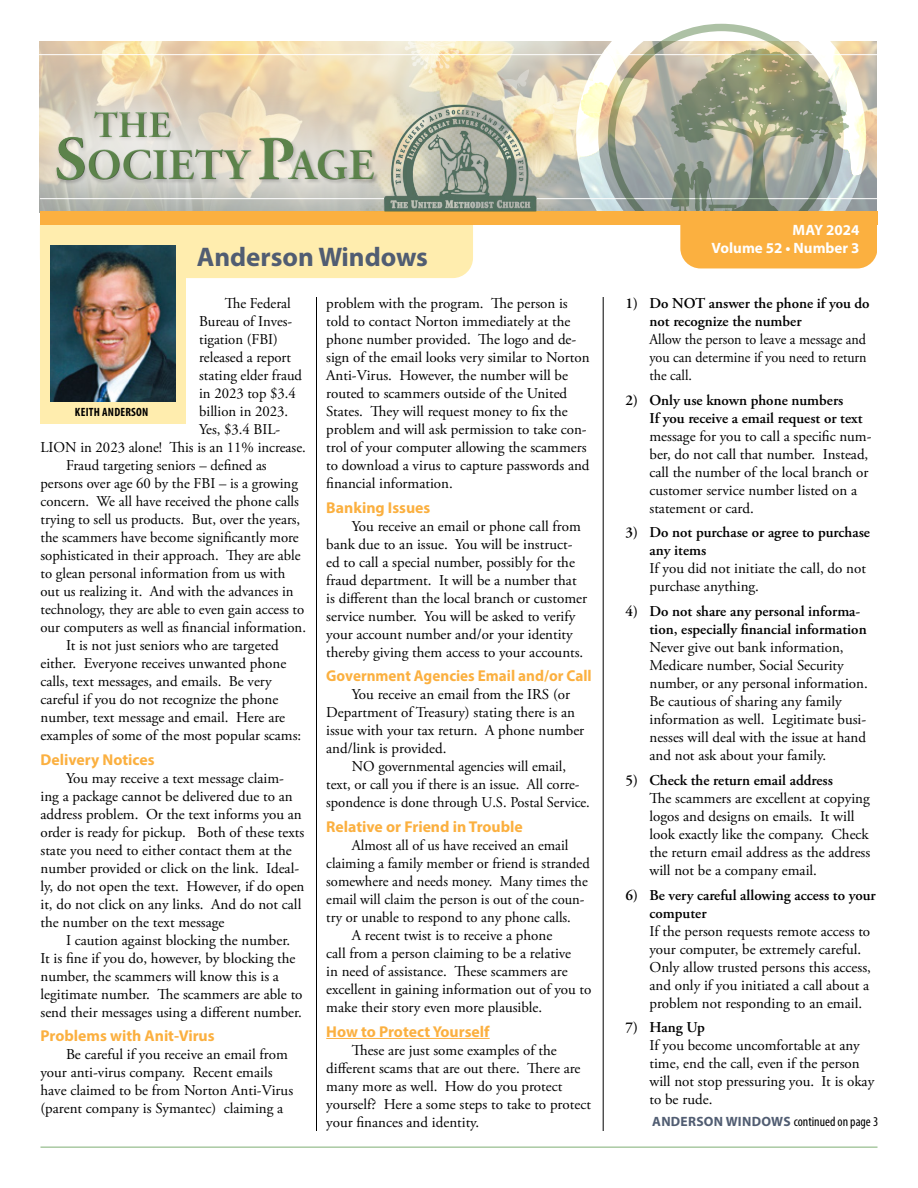
<style>
.page{position:relative;width:918px;height:1188px;background:#fff}
.page>*{position:absolute;margin:0;border:0;box-sizing:border-box;transform-origin:0 0}
.t1{font:700 44.1px "Adobe Garamond Pro";color:#5c834b}
.t2{font:700 37.8px "Adobe Garamond Pro";color:#5c834b}
.t3{font:700 27px "Myriad Pro";color:#515d72}
.t4{font:700 15.75px "Myriad Pro";color:#fbb040}
.t5{font:700 15.75px "Myriad Pro";color:#fbb040;scale:.96 1}
.t6{font:15px/18px "Adobe Garamond Pro";color:#000}
.t7{font:600 15px/18px "Adobe Garamond Pro";color:#000}
.t8{font:15px/18px "Adobe Garamond Pro";color:#000;text-align:justify;scale:.94 1}
.t9{font:700 15px/18px "Myriad Pro";color:#fff;text-align:right}
.t10{font:condensed 13.5px "Myriad Pro";color:#000}
.t11{font:700 condensed 12px "Myriad Pro";letter-spacing:.02em;color:#000}
.s1{font-size:63px}
.s2{font-weight:700;font-stretch:normal;color:#515d72}
</style>
<div class="page">
<hr style="left:40px;top:1147px;width:838px;height:1px;background:#7fae73">
<img style="left:40px;top:41px;width:837px;height:171px">
<hr style="left:40px;top:198px;width:838px;height:1px;background:#fff">
<div style="left:186px;top:225px;width:287px;height:53px;background:#ffedae"></div>
<div style="left:40px;top:235px;width:146px;height:189px;background:#ffedae"></div>
<img style="left:51px;top:245px;width:124px;height:156px">
<hr style="left:326px;top:1038px;width:164px;height:1px;background:#fbb040">
<hr style="left:316px;top:297px;width:1px;height:834px;background:#000">
<hr style="left:603px;top:297px;width:1px;height:834px;background:#000">
<div style="left:2px;top:55px;width:426px;height:181px;background:#fff;opacity:.85"></div>
<div style="left:55px;top:111px;width:320px;height:70px;background:#000;opacity:.75"></div>
<hr style="left:37px;top:54px;width:841px;height:1px;background:#fff">
<svg style="left:405px;top:41px;width:55px;height:33px;background:#f5e8c9"></svg>
<svg style="left:608px;top:24px;width:227px;height:188px"></svg>
<svg style="left:671px;top:48px;width:207px;height:220px;background:#bbaf89"></svg>
<div style="left:40px;top:212px;width:838px;height:13px;background:#fbb040"></div>
<svg style="left:500px;top:69px;width:62px;height:6px"></svg>
<img style="left:345px;top:75px;width:227px;height:137px">
<h2 class="t2" style="left:94px;top:103px;width:79px">THE</h2>
<h1 class="t1" style="left:55px;top:140px;width:321px"><span class="s1">S</span>OCIETY <span class="s1">P</span>AGE</h1>
<h3 class="t3" style="left:197px;top:239px;width:233px">Anderson Windows</h3>
<p class="t6" style="left:225px;top:295px;width:68px">The Federal</p>
<p class="t6" style="left:199px;top:313px;width:95px">Bureau of Inves-</p>
<p class="t6" style="left:199px;top:331px;width:80px">tigation (FBI)</p>
<p class="t6" style="left:199px;top:349px;width:93px">released a report</p>
<p class="t6" style="left:199px;top:367px;width:104px">stating elder fraud</p>
<p class="t6" style="left:199px;top:385px;width:98px">in 2023 top $3.4</p>
<p class="t6" style="left:199px;top:403px;width:90px">billion in 2023.</p>
<p class="t6" style="left:199px;top:421px;width:83px">Yes, $3.4 BIL-</p>
<p class="t6" style="left:40px;top:439px;width:267px">LION in 2023 alone! This is an 11% increase.</p>
<p class="t6" style="left:66px;top:457px;width:202px">Fraud targeting seniors – defined as</p>
<p class="t6" style="left:40px;top:475px;width:259px">persons over age 60 by the FBI – is a growing</p>
<p class="t6" style="left:40px;top:493px;width:260px">concern. We all have received the phone calls</p>
<p class="t6" style="left:40px;top:511px;width:261px">trying to sell us products. But, over the years,</p>
<p class="t6" style="left:40px;top:529px;width:260px">the scammers have become significantly more</p>
<p class="t6" style="left:40px;top:547px;width:262px">sophisticated in their approach. They are able</p>
<p class="t6" style="left:40px;top:565px;width:246px">to glean personal information from us with</p>
<p class="t6" style="left:40px;top:583px;width:255px">out us realizing it. And with the advances in</p>
<p class="t6" style="left:40px;top:601px;width:265px">technology, they are able to even gain access to</p>
<p class="t6" style="left:40px;top:619px;width:267px">our computers as well as financial information.</p>
<p class="t6" style="left:66px;top:637px;width:214px">It is not just seniors who are targeted</p>
<p class="t6" style="left:40px;top:655px;width:247px">either. Everyone receives unwanted phone</p>
<p class="t6" style="left:40px;top:673px;width:233px">calls, text messages, and emails. Be very</p>
<p class="t6" style="left:40px;top:691px;width:239px">careful if you do not recognize the phone</p>
<p class="t6" style="left:40px;top:709px;width:246px">number, text message and email. Here are</p>
<p class="t6" style="left:40px;top:727px;width:262px">examples of some of the most popular scams:</p>
<p class="t4" style="left:40px;top:749px;width:116px">Delivery Notices</p>
<p class="t6" style="left:40px;top:769px;width:265px;text-indent:26px">You may receive a text message claim&shy;ing a package cannot be delivered due to an address problem. Or the text informs you an order is ready for pickup. Both of these texts state you need to either contact them at the number provided or click on the link. Ideal&shy;ly, do not open the text. However, if do open it, do not click on any links. And do not call the number on the text message</p>
<p class="t6" style="left:40px;top:931px;width:264px;text-indent:26px">I caution against blocking the number.<br>It is fine if you do, however, by blocking the number, the scammers will know this is a legitimate number. The scammers are able to send their messages using a different number.</p>
<p class="t4" style="left:40px;top:1026px;width:176px">Problems with Anit-Virus</p>
<p class="t6" style="left:40px;top:1046px;width:254px;text-indent:26px">Be careful if you receive an email from your anti-virus company. Recent emails have claimed to be from Norton Anti-Virus (parent company is Symantec) claiming a</p>
<p class="t6" style="left:326px;top:295px;width:265px">problem with the program. The person is told to contact Norton immediately at the phone number provided. The logo and de&shy;sign of the email looks very similar to Norton Anti-Virus. However, the number will be routed to scammers outside of the United States. They will request money to fix the problem and will ask permission to take con&shy;trol of your computer allowing the scammers to download a virus to capture passwords and financial information.</p>
<p class="t4" style="left:326px;top:497px;width:106px">Banking Issues</p>
<p class="t6" style="left:326px;top:517px;width:262px;text-indent:26px">You receive an email or phone call from bank due to an issue. You will be instruct&shy;ed to call a special number, possibly for the fraud department. It will be a number that is different than the local branch or customer service number. You will be asked to verify your account number and/or your identity thereby giving them access to your accounts.</p>
<p class="t5" style="left:326px;top:666px;width:278px">Government Agencies Email and/or Call</p>
<p class="t6" style="left:326px;top:686px;width:260px;text-indent:26px">You receive an email from the IRS (or Department of Treasury) stating there is an issue with your tax return. A phone number and/link is provided.</p>
<p class="t6" style="left:326px;top:758px;width:265px;text-indent:26px">NO governmental agencies will email, text, or call you if there is an issue. All corre&shy;spondence is done through U.S. Postal Service.</p>
<p class="t4" style="left:326px;top:817px;width:198px">Relative or Friend in Trouble</p>
<p class="t6" style="left:352px;top:837px;width:218px">Almost all of us have received an email</p>
<p class="t6" style="left:326px;top:855px;width:265px">claiming a family member or friend is stranded</p>
<p class="t6" style="left:326px;top:873px;width:263px">somewhere and needs money. Many times the</p>
<p class="t6" style="left:326px;top:891px;width:260px">email will claim the person is out of the coun-</p>
<p class="t6" style="left:326px;top:909px;width:246px">try or unable to respond to any phone calls.</p>
<p class="t6" style="left:352px;top:927px;width:202px">A recent twist is to receive a phone</p>
<p class="t6" style="left:326px;top:945px;width:246px">call from a person claiming to be a relative</p>
<p class="t6" style="left:326px;top:963px;width:243px">in need of assistance. These scammers are</p>
<p class="t6" style="left:326px;top:981px;width:267px">excellent in gaining information out of you to</p>
<p class="t6" style="left:326px;top:999px;width:218px">make their story even more plausible.</p>
<p class="t4" style="left:326px;top:1021px;width:165px">How to Protect Yourself</p>
<p class="t6" style="left:326px;top:1042px;width:266px;text-indent:26px">These are just some examples of the different scams that are out there. There are many more as well. How do you protect yourself? Here a some steps to take to protect your finances and identity.</p>
<p class="t11" style="left:75px;top:405px;width:75px">KEITH ANDERSON</p>
<p class="t9" style="left:712px;top:220px;width:150px">MAY 2024<br>Volume 52 • Number 3</p>
<p class="t9" style="left:852px;top:220px;width:10px">2</p>
<p class="t9" style="left:775px;top:238px;width:10px">0</p>
<p class="t9" style="left:852px;top:238px;width:10px">5</p>
<p class="t7" style="left:650px;top:294px;width:222px;text-indent:-24px">1) Do NOT answer the phone if you do not recognize the number</p>
<p class="t8" style="left:650px;top:331px;width:233px">Allow the person to leave a message and you can determine if you need to return the call.</p>
<p class="t7" style="left:650px;top:391px;width:215px;text-indent:-24px">2) Only use known phone numbers<br>If you receive a email request or text</p>
<p class="t6" style="left:650px;top:427px;width:224px">message for you to call a specific num&shy;ber, do not call that number. Instead, call the number of the local branch or customer service number listed on a statement or card.</p>
<p class="t7" style="left:650px;top:524px;width:222px;text-indent:-24px">3) Do not purchase or agree to purchase any items</p>
<p class="t6" style="left:650px;top:560px;width:218px">If you did not initiate the call, do not purchase anything.</p>
<p class="t7" style="left:650px;top:603px;width:219px;text-indent:-24px">4) Do not share any personal informa&shy;tion, especially financial information</p>
<p class="t6" style="left:650px;top:639px;width:220px">Never give out bank information, Medicare number, Social Security number, or any personal information.<br>Be cautious of sharing any family information as well. Legitimate busi&shy;nesses will deal with the issue at hand and not ask about your family.</p>
<p class="t7" style="left:626px;top:771px;width:209px">5) Check the return email address</p>
<p class="t6" style="left:650px;top:790px;width:222px">The scammers are excellent at copying logos and designs on emails. It will look exactly like the company. Check the return email address as the address will not be a company email.</p>
<p class="t7" style="left:650px;top:886px;width:228px;text-indent:-24px">6) Be very careful allowing access to your computer</p>
<p class="t6" style="left:650px;top:922px;width:223px">If the person requests remote access to your computer, be extremely careful.<br>Only allow trusted persons this access, and only if you initiated a call about a problem not responding to an email.</p>
<p class="t7" style="left:626px;top:1019px;width:81px">7) Hang Up</p>
<p class="t6" style="left:650px;top:1037px;width:226px">If you become uncomfortable at any time, end the call, even if the person will not stop pressuring you. It is okay to be rude.</p>
<p class="t10" style="left:652px;top:1114px;width:227px"><span class="s2">ANDERSON WINDOWS</span> continued on page 3</p>
</div>
